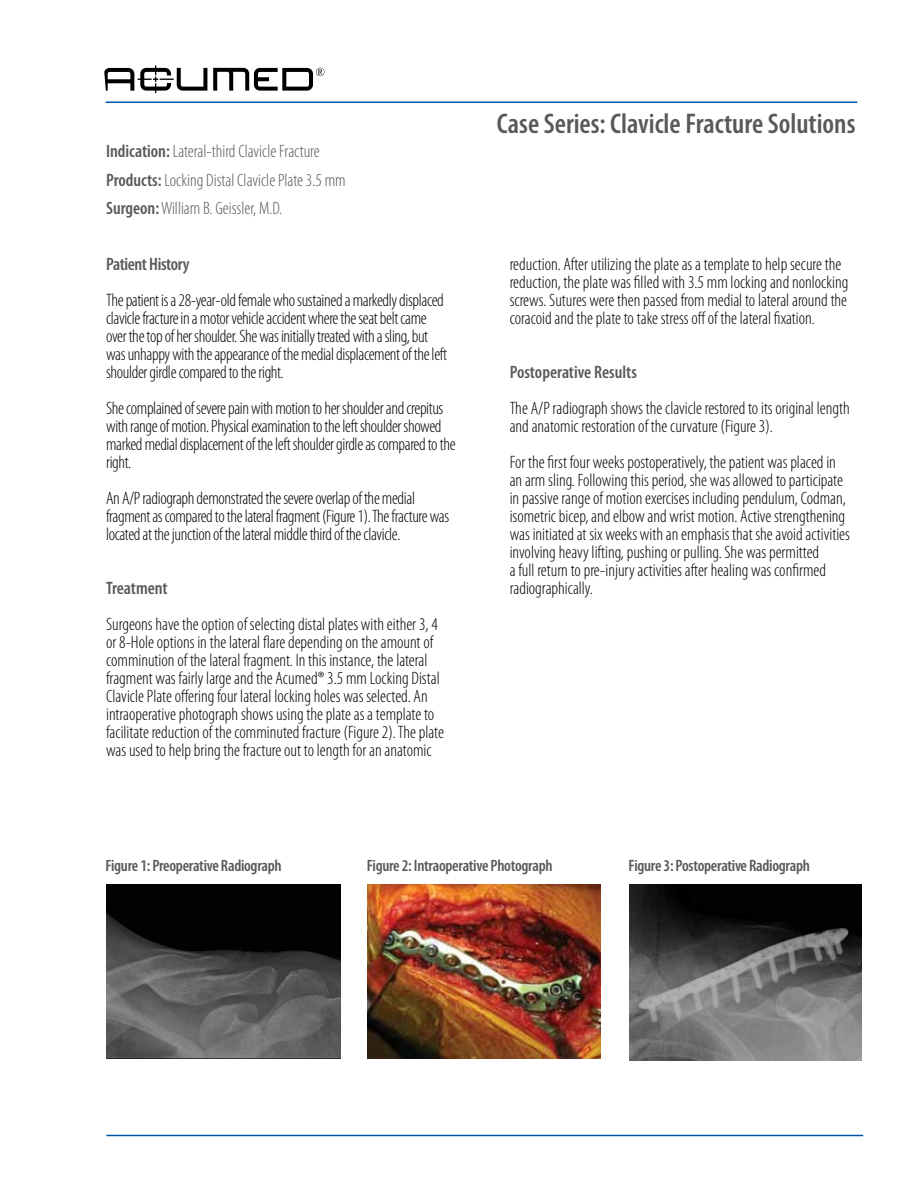
<style>
.page{position:relative;width:918px;height:1188px;background:#fff}
.page>*{position:absolute;margin:0;border:0;box-sizing:border-box;transform-origin:0 0}
.t1{font:600 condensed 28.5px "Myriad Pro";color:#58595b}
.t2{font:300 condensed 18px/18px "Myriad Pro";color:#000}
.t3{font:300 condensed 18px/18px "Myriad Pro";letter-spacing:-.02em;color:#000}
.t4{font:300 condensed 18px "Myriad Pro";color:#58595b}
.t5{font:600 condensed 18px "Myriad Pro";color:#58595b}
.t6{font:600 condensed 18px "Myriad Pro";letter-spacing:-.02em;color:#58595b}
.t7{font:600 condensed 16.5px "Myriad Pro";letter-spacing:-.015em;color:#58595b}
.s1{font-weight:600}
</style>
<div class="page">
<svg style="left:104px;top:65px;width:103px;height:28px"></svg>
<svg style="left:213px;top:68px;width:111px;height:23px"></svg>
<hr style="left:106px;top:102px;width:751px;height:1px;background:#0054a4">
<img style="left:107px;top:884px;width:233px;height:174px">
<img style="left:368px;top:884px;width:233px;height:175px">
<img style="left:629px;top:884px;width:233px;height:176px">
<hr style="left:106px;top:1135px;width:757px;height:1px;background:#0054a4">
<p class="t4" style="left:106px;top:142px;width:215px"><span class="s1">Indication:</span> Lateral-third Clavicle Fracture</p>
<p class="t4" style="left:106px;top:170px;width:241px"><span class="s1">Products:</span> Locking Distal Clavicle Plate 3.5 mm</p>
<p class="t4" style="left:106px;top:198px;width:178px"><span class="s1">Surgeon:</span> William B. Geissler, M.D.</p>
<p class="t6" style="left:106px;top:254px;width:85px">Patient History</p>
<p class="t3" style="left:106px;top:291px;width:342px">The patient is a 28-year-old female who sustained a markedly displaced clavicle fracture in a motor vehicle accident where the seat belt came over the top of her shoulder. She was initially treated with a sling, but was unhappy with the appearance of the medial displacement of the left shoulder girdle compared to the right.</p>
<p class="t3" style="left:106px;top:399px;width:351px">She complained of severe pain with motion to her shoulder and crepitus with range of motion. Physical examination to the left shoulder showed marked medial displacement of the left shoulder girdle as compared to the right.</p>
<p class="t3" style="left:106px;top:489px;width:345px">An A/P radiograph demonstrated the severe overlap of the medial fragment as compared to the lateral fragment (Figure 1). The fracture was located at the junction of the lateral middle third of the clavicle.</p>
<p class="t5" style="left:106px;top:578px;width:63px">Treatment</p>
<p class="t2" style="left:106px;top:615px;width:339px">Surgeons have the option of selecting distal plates with either 3, 4 or 8-Hole options in the lateral flare depending on the amount of comminution of the lateral fragment. In this instance, the lateral fragment was fairly large and the Acumed® 3.5 mm Locking Distal Clavicle Plate offering four lateral locking holes was selected. An intraoperative photograph shows using the plate as a template to facilitate reduction of the comminuted fracture (Figure 2). The plate was used to help bring the fracture out to length for an anatomic</p>
<p class="t1" style="left:497px;top:108px;width:360px">Case Series: Clavicle Fracture Solutions</p>
<p class="t2" style="left:510px;top:255px;width:340px">reduction. After utilizing the plate as a template to help secure the reduction, the plate was filled with 3.5 mm locking and nonlocking screws. Sutures were then passed from medial to lateral around the coracoid and the plate to take stress off of the lateral fixation.</p>
<p class="t5" style="left:510px;top:362px;width:129px">Postoperative Results</p>
<p class="t2" style="left:510px;top:399px;width:342px">The A/P radiograph shows the clavicle restored to its original length and anatomic restoration of the curvature (Figure 3).</p>
<p class="t2" style="left:510px;top:453px;width:342px">For the first four weeks postoperatively, the patient was placed in an arm sling. Following this period, she was allowed to participate in passive range of motion exercises including pendulum, Codman, isometric bicep, and elbow and wrist motion. Active strengthening was initiated at six weeks with an emphasis that she avoid activities involving heavy lifting, pushing or pulling. She was permitted<br>a full return to pre-injury activities after healing was confirmed radiographically.</p>
<p class="t7" style="left:105px;top:856px;width:178px">Figure 1: Preoperative Radiograph</p>
<p class="t7" style="left:367px;top:856px;width:187px">Figure 2: Intraoperative Photograph</p>
<p class="t7" style="left:629px;top:856px;width:183px">Figure 3: Postoperative Radiograph</p>
</div>
